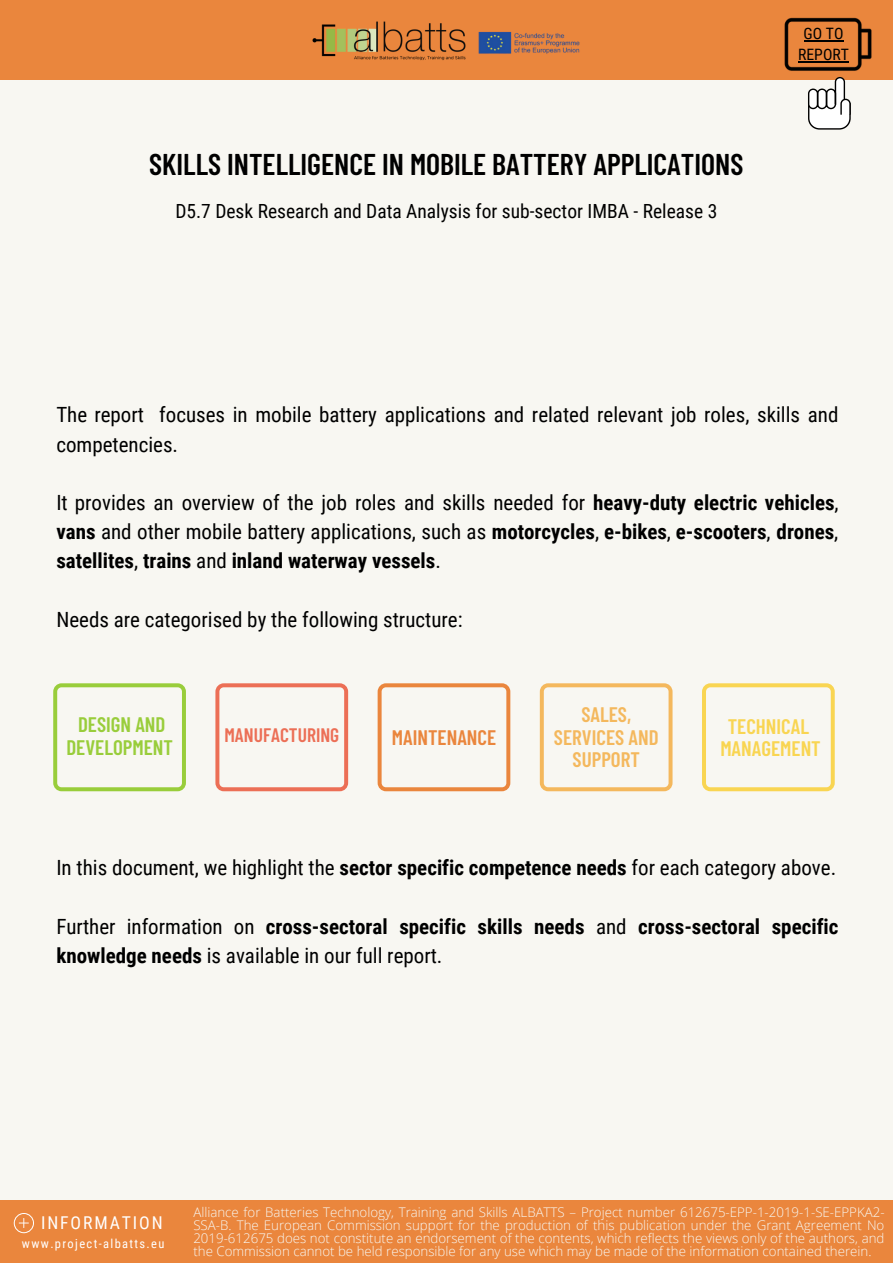
<style>
.page{position:relative;width:893px;height:1264px;background:#fff}
.page>*{position:absolute;margin:0;border:0;box-sizing:border-box;transform-origin:0 0}
.t1{font:600 30px "Barlow Condensed";color:#000}
.t2{font:21px/29.2px "Roboto Condensed";color:#000}
.t3{font:700 21px/29.2px "Roboto Condensed";color:#000}
.t4{font:600 21px/22.5px "Barlow Condensed";color:#f4b85d;text-align:center}
.t5{font:600 21px/22.5px "Barlow Condensed";color:#99cd3b;text-align:center}
.t6{font:600 21px/22.5px "Barlow Condensed";color:#f9d552;text-align:center}
.t7{font:600 21px "Barlow Condensed";color:#ea863d}
.t8{font:19.5px "Roboto Condensed";color:#000}
.t9{font:600 19.5px "Barlow Condensed";color:#ec6f56}
.t10{font:17.7px "Roboto Condensed";letter-spacing:.11em;color:#fff}
.t11{font:15.75px/21.3px "Roboto Condensed";color:#000;text-align:center}
.t12{font:300 13.35px/12.8px "Open Sans";color:#f8f7f2;text-align:justify}
.t13{font:12.45px "Roboto Condensed";letter-spacing:.11em;color:#fff}
.s1{font-weight:700}
.s2{font-weight:400}
</style>
<div class="page">
<div style="left:0;top:0;width:892px;height:1262px;background:#f8f7f2"></div>
<div style="left:0;top:1199px;width:892px;height:63px;background:#ea863d"></div>
<svg style="left:14px;top:1213px;width:20px;height:20px"></svg>
<div style="left:0;top:0;width:892px;height:80px;background:#ea863d"></div>
<img style="left:312px;top:21px;width:154px;height:40px">
<img style="left:478px;top:31px;width:102px;height:23px">
<img style="left:784px;top:17px;width:88px;height:54px">
<svg style="left:808px;top:77px;width:42px;height:53px"></svg>
<hr style="left:803px;top:40px;width:40px;height:1px;background:#000">
<hr style="left:798px;top:62px;width:50px;height:1px;background:#000">
<svg style="left:53px;top:683px;width:133px;height:108px"></svg>
<svg style="left:215px;top:683px;width:133px;height:108px"></svg>
<svg style="left:702px;top:683px;width:132px;height:108px"></svg>
<svg style="left:539px;top:683px;width:133px;height:108px"></svg>
<svg style="left:377px;top:683px;width:133px;height:108px"></svg>
<h1 class="t1" style="left:149px;top:145px;width:595px">SKILLS INTELLIGENCE IN MOBILE BATTERY APPLICATIONS</h1>
<p class="t8" style="left:175px;top:199px;width:543px">D5.7 Desk Research and Data Analysis for sub-sector IMBA - Release 3</p>
<p class="t11" style="left:798px;top:23px;width:52px">GO TO<br>REPORT</p>
<p class="t2" style="left:56px;top:400px;width:783px">The report focuses in mobile battery applications and related relevant job roles, skills and competencies.</p>
<p class="t2" style="left:56px;top:488px;width:783px;text-align:justify">It provides an overview of the job roles and skills needed for <span class="s1">heavy-duty electric vehicles</span>, <span class="s1">vans</span> and other mobile battery applications, such as <span class="s1">motorcycles</span>, <span class="s1">e-bikes</span>, <span class="s1">e-scooters</span>, <span class="s1">drones</span>, <span class="s1">satellites</span>, <span class="s1">trains</span> and <span class="s1">inland waterway vessels</span>.</p>
<p class="t2" style="left:56px;top:605px;width:407px">Needs are categorised by the following structure:</p>
<p class="t4" style="left:554px;top:702px;width:106px">SALES,<br>SERVICES AND<br>SUPPORT</p>
<p class="t5" style="left:66px;top:712px;width:108px">DESIGN AND<br>DEVELOPMENT</p>
<p class="t6" style="left:720px;top:714px;width:102px">TECHNICAL<br>MANAGEMENT</p>
<p class="t9" style="left:224px;top:722px;width:116px">MANUFACTURING</p>
<p class="t7" style="left:392px;top:724px;width:106px">MAINTENANCE</p>
<p class="t2" style="left:56px;top:853px;width:781px">In this document, we highlight the <span class="s1">sector specific competence needs</span> for each category above.</p>
<p class="t3" style="left:56px;top:911px;width:783px"><span class="s2">Further information on</span> cross-sectoral specific skills needs <span class="s2">and</span> cross-sectoral specific knowledge needs <span class="s2">is available in our full report.</span></p>
<p class="t10" style="left:41px;top:1212px;width:123px">INFORMATION</p>
<p class="t13" style="left:22px;top:1235px;width:144px">www.project-albatts.eu</p>
<p class="t12" style="left:193px;top:1205px;width:692px">Alliance for Batteries Technology, Training and Skills ALBATTS – Project number 612675-EPP-1-2019-1-SE-EPPKA2- SSA-B. The European Commission support for the production of this publication under the Grant Agreement No 2019-612675 does not constitute an endorsement of the contents, which reflects the views only of the authors, and the Commission cannot be held responsible for any use which may be made of the information contained therein.</p>
</div>
